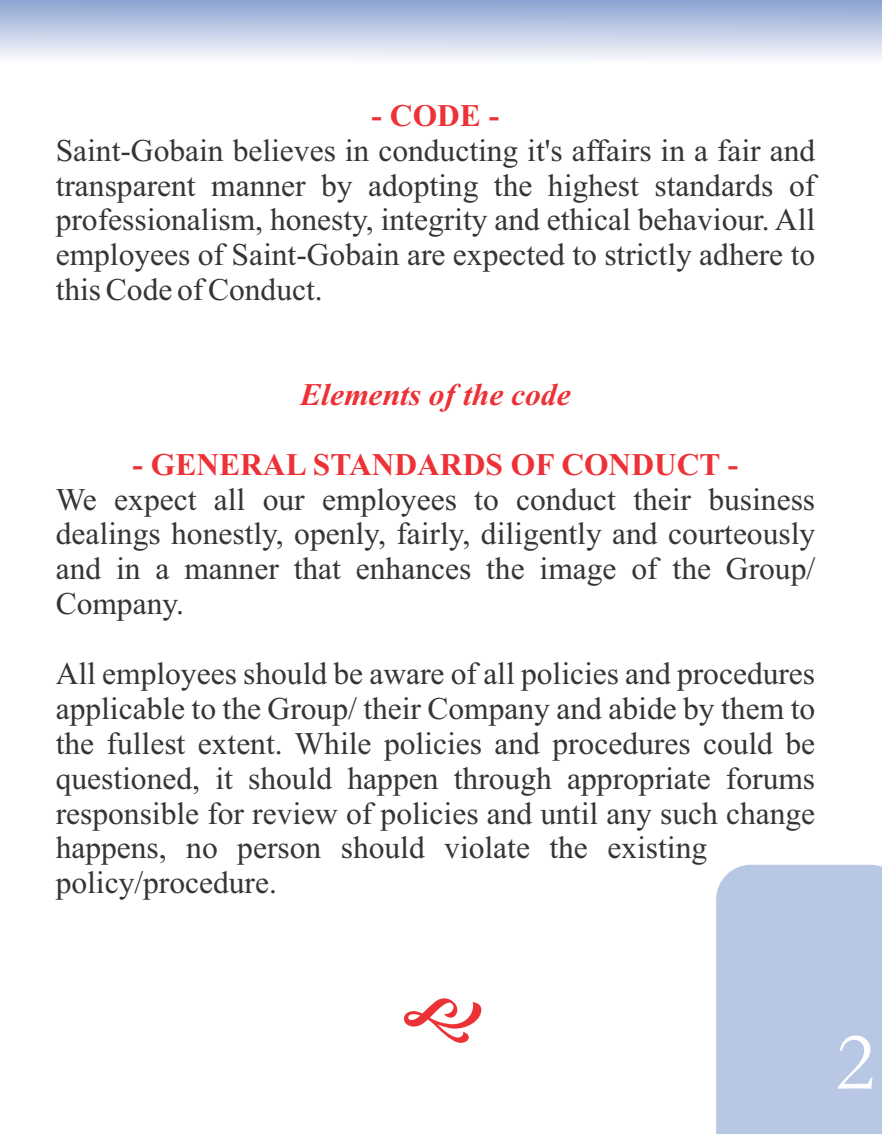
<style>
.page{position:relative;width:882px;height:1134px;background:#fff}
.page>*{position:absolute;margin:0;border:0;box-sizing:border-box;transform-origin:0 0}
.t1{font:84px "Garamond";color:#fefefe}
.t2{font:31.5px/35px "Times New Roman";color:#373435;text-align:justify}
.t3{font:700 31.5px "Times New Roman";color:#ed3237}
.t4{font:italic 700 31.5px "Times New Roman";color:#ed3237}
</style>
<div class="page">
<div style="left:716px;top:865px;width:165px;height:269px;background:#b8c7e3"></div>
<svg style="left:1px;top:0;width:880px;height:59px;background:#bfcce6"></svg>
<p class="t3" style="left:372px;top:104px;width:129px">- CODE -</p>
<p class="t2" style="left:56px;top:136px;width:761px">Saint-Gobain believes in conducting it's affairs in a fair and transparent manner by adopting the highest standards of professionalism, honesty, integrity and ethical behaviour. All employees of Saint-Gobain are expected to strictly adhere to this Code of Conduct.</p>
<p class="t4" style="left:300px;top:384px;width:272px">Elements of the code</p>
<p class="t3" style="left:133px;top:453px;width:607px">- GENERAL STANDARDS OF CONDUCT -</p>
<p class="t2" style="left:56px;top:485px;width:761px">We expect all our employees to conduct their business dealings honestly, openly, fairly, diligently and courteously and in a manner that enhances the image of the Group/ Company.</p>
<p class="t2" style="left:56px;top:659px;width:761px;text-align:left">All employees should be aware of all policies and procedures applicable to the Group/ their Company and abide by them to the fullest extent. While policies and procedures could be questioned, it should happen through appropriate forums responsible for review of policies and until any such change happens, no person should violate the existing policy/procedure.</p>
<h1 class="t1" style="left:835px;top:1034px;width:41px">2</h1>
</div>
